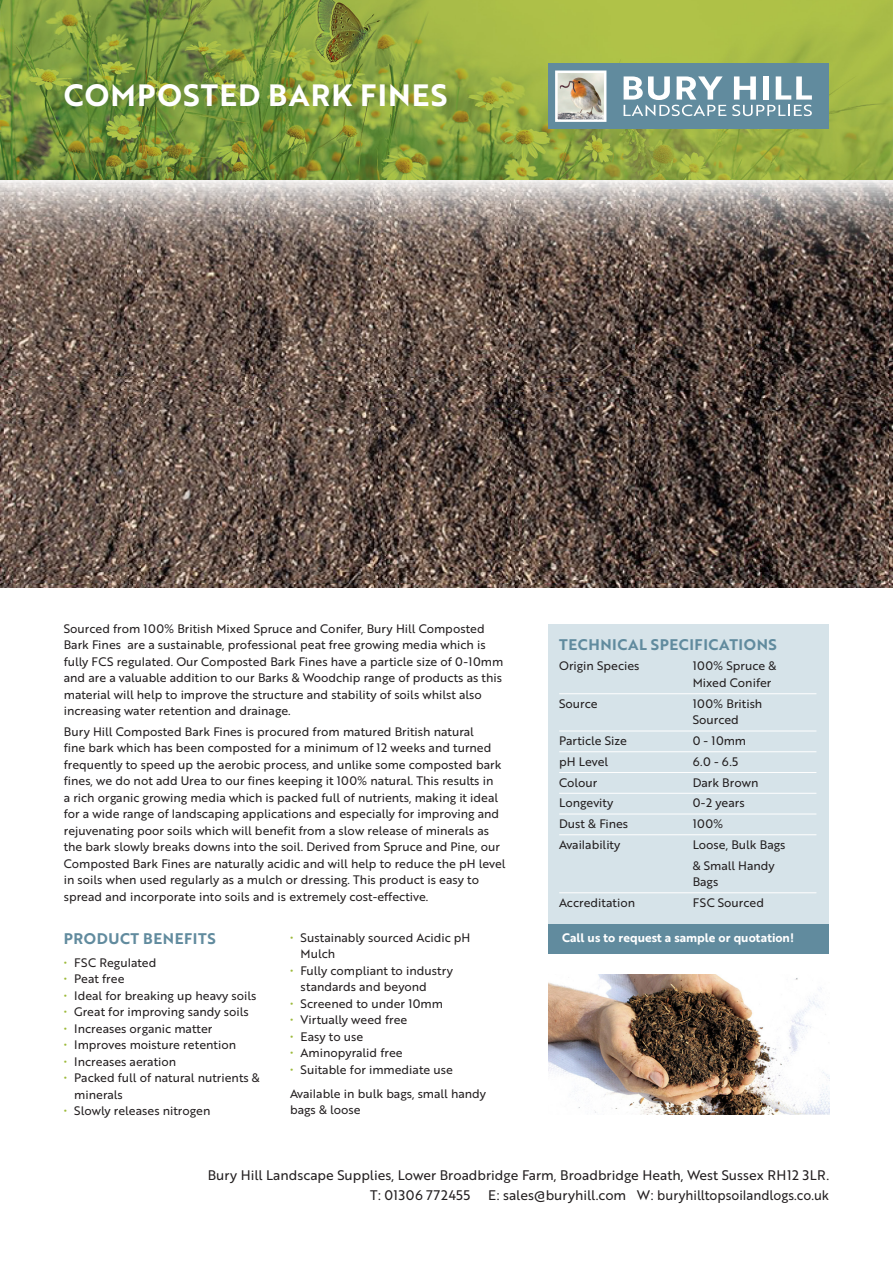
<style>
.page{position:relative;width:893px;height:1263px;background:#fff}
.page>*{position:absolute;margin:0;border:0;box-sizing:border-box;transform-origin:0 0}
.t1{font:30px "Brother 1816 Bold";letter-spacing:.04em;color:#fff}
.t2{font:15px "Brother 1816 Bold";letter-spacing:.04em;color:#618b9e}
.bold_intro{font:13.5px "Brother 1816 Regular";color:#231f20}
.bold_intro-2{font:13.5px "Brother 1816 Regular";letter-spacing:.04em;color:#231f20}
.t3{font:12px/16.5px "Brother 1816 Regular";color:#231f20}
.t4{font:12px "Brother 1816 Bold";color:#fff}
.s1{color:#9dba3b}
</style>
<div class="page">
<img style="left:0;top:0;width:893px;height:587px">
<div style="left:549px;top:624px;width:280px;height:304px;background:#d6e3e9"></div>
<hr style="left:559px;top:693px;width:257px;height:1px;background:#fff">
<hr style="left:559px;top:731px;width:257px;height:1px;background:#fff">
<hr style="left:559px;top:751px;width:257px;height:1px;background:#fff">
<hr style="left:559px;top:772px;width:257px;height:1px;background:#fff">
<hr style="left:559px;top:793px;width:257px;height:1px;background:#fff">
<hr style="left:559px;top:814px;width:257px;height:1px;background:#fff">
<hr style="left:559px;top:834px;width:257px;height:1px;background:#fff">
<hr style="left:559px;top:892px;width:257px;height:1px;background:#fff">
<img style="left:549px;top:974px;width:281px;height:140px">
<div style="left:548px;top:64px;width:281px;height:65px;background:#618b9e"></div>
<img style="left:559px;top:75px;width:43px;height:43px">
<div style="left:555px;top:71px;width:51px;height:51px;border:3px solid #fff"></div>
<svg style="left:624px;top:76px;width:102px;height:40px"></svg>
<svg style="left:732px;top:76px;width:80px;height:40px"></svg>
<div style="left:549px;top:924px;width:280px;height:29px;background:#618b9e"></div>
<p class="t1" style="left:64px;top:73px;width:385px">COMPOSTED BARK FINES</p>
<p class="t3" style="left:64px;top:620px;width:441px">Sourced from 100% British Mixed Spruce and Conifer, Bury Hill Composted Bark Fines are a sustainable, professional peat free growing media which is fully FCS regulated. Our Composted Bark Fines have a particle size of 0-10mm and are a valuable addition to our Barks &amp; Woodchip range of products as this material will help to improve the structure and stability of soils whilst also increasing water retention and drainage.</p>
<p class="t3" style="left:64px;top:723px;width:443px">Bury Hill Composted Bark Fines is procured from matured British natural<br>fine bark which has been composted for a minimum of 12 weeks and turned frequently to speed up the aerobic process, and unlike some composted bark fines, we do not add Urea to our fines keeping it 100% natural. This results in<br>a rich organic growing media which is packed full of nutrients, making it ideal for a wide range of landscaping applications and especially for improving and rejuvenating poor soils which will benefit from a slow release of minerals as the bark slowly breaks downs into the soil. Derived from Spruce and Pine, our Composted Bark Fines are naturally acidic and will help to reduce the pH level in soils when used regularly as a mulch or dressing. This product is easy to spread and incorporate into soils and is extremely cost-effective.</p>
<p class="t2" style="left:64px;top:927px;width:153px">PRODUCT BENEFITS</p>
<p class="t3" style="left:64px;top:954px;width:94px"><span class="s1">•</span> FSC Regulated</p>
<p class="t3" style="left:64px;top:970px;width:62px"><span class="s1">•</span> Peat free</p>
<p class="t3" style="left:64px;top:987px;width:194px"><span class="s1">•</span> Ideal for breaking up heavy soils</p>
<p class="t3" style="left:64px;top:1003px;width:187px"><span class="s1">•</span> Great for improving sandy soils</p>
<p class="t3" style="left:64px;top:1020px;width:150px"><span class="s1">•</span> Increases organic matter</p>
<p class="t3" style="left:64px;top:1036px;width:174px"><span class="s1">•</span> Improves moisture retention</p>
<p class="t3" style="left:64px;top:1053px;width:114px"><span class="s1">•</span> Increases aeration</p>
<p class="t3" style="left:74px;top:1069px;width:187px;text-indent:-10px"><span class="s1">•</span> Packed full of natural nutrients &amp; minerals</p>
<p class="t3" style="left:64px;top:1102px;width:148px"><span class="s1">•</span> Slowly releases nitrogen</p>
<p class="t3" style="left:301px;top:929px;width:171px;text-indent:-10px"><span class="s1">•</span> Sustainably sourced Acidic pH<br>Mulch</p>
<p class="t3" style="left:301px;top:962px;width:154px;text-indent:-10px"><span class="s1">•</span> Fully compliant to industry standards and beyond</p>
<p class="t3" style="left:290px;top:995px;width:154px"><span class="s1">•</span> Screened to under 10mm</p>
<p class="t3" style="left:290px;top:1011px;width:119px"><span class="s1">•</span> Virtually weed free</p>
<p class="t3" style="left:290px;top:1028px;width:75px"><span class="s1">•</span> Easy to use</p>
<p class="t3" style="left:290px;top:1044px;width:114px"><span class="s1">•</span> Aminopyralid free</p>
<p class="t3" style="left:290px;top:1061px;width:164px"><span class="s1">•</span> Suitable for immediate use</p>
<p class="t3" style="left:290px;top:1085px;width:197px">Available in bulk bags, small handy bags &amp; loose</p>
<p class="t2" style="left:559px;top:633px;width:219px">TECHNICAL SPECIFICATIONS</p>
<p class="t3" style="left:559px;top:657px;width:82px">Origin Species</p>
<p class="t3" style="left:693px;top:657px;width:85px">100% Spruce &amp;<br>Mixed Conifer</p>
<p class="t3" style="left:559px;top:695px;width:40px">Source</p>
<p class="t3" style="left:693px;top:695px;width:71px">100% British<br>Sourced</p>
<p class="t3" style="left:559px;top:732px;width:69px">Particle Size</p>
<p class="t3" style="left:693px;top:732px;width:55px">0 - 10mm</p>
<p class="t3" style="left:559px;top:753px;width:51px">pH Level</p>
<p class="t3" style="left:693px;top:753px;width:47px">6.0 - 6.5</p>
<p class="t3" style="left:559px;top:773px;width:40px">Colour</p>
<p class="t3" style="left:693px;top:773px;width:67px">Dark Brown</p>
<p class="t3" style="left:559px;top:794px;width:56px">Longevity</p>
<p class="t3" style="left:693px;top:794px;width:54px">0-2 years</p>
<p class="t3" style="left:559px;top:815px;width:71px">Dust &amp; Fines</p>
<p class="t3" style="left:693px;top:815px;width:32px">100%</p>
<p class="t3" style="left:559px;top:836px;width:63px">Availability</p>
<p class="t3" style="left:693px;top:836px;width:94px">Loose, Bulk Bags</p>
<p class="t3" style="left:693px;top:856px;width:84px">&amp; Small Handy<br>Bags</p>
<p class="t3" style="left:559px;top:894px;width:77px">Accreditation</p>
<p class="t3" style="left:693px;top:894px;width:73px">FSC Sourced</p>
<p class="t4" style="left:562px;top:928px;width:233px">Call us to request a sample or quotation!</p>
<p class="bold_intro" style="left:208px;top:1165px;width:623px">Bury Hill Landscape Supplies, Lower Broadbridge Farm, Broadbridge Heath, West Sussex RH12 3LR.</p>
<p class="bold_intro-2" style="left:370px;top:1185px;width:102px">T: 01306 772455</p>
<p class="bold_intro" style="left:488px;top:1185px;width:342px">E: sales@buryhill.com W: buryhilltopsoilandlogs.co.uk</p>
</div>
